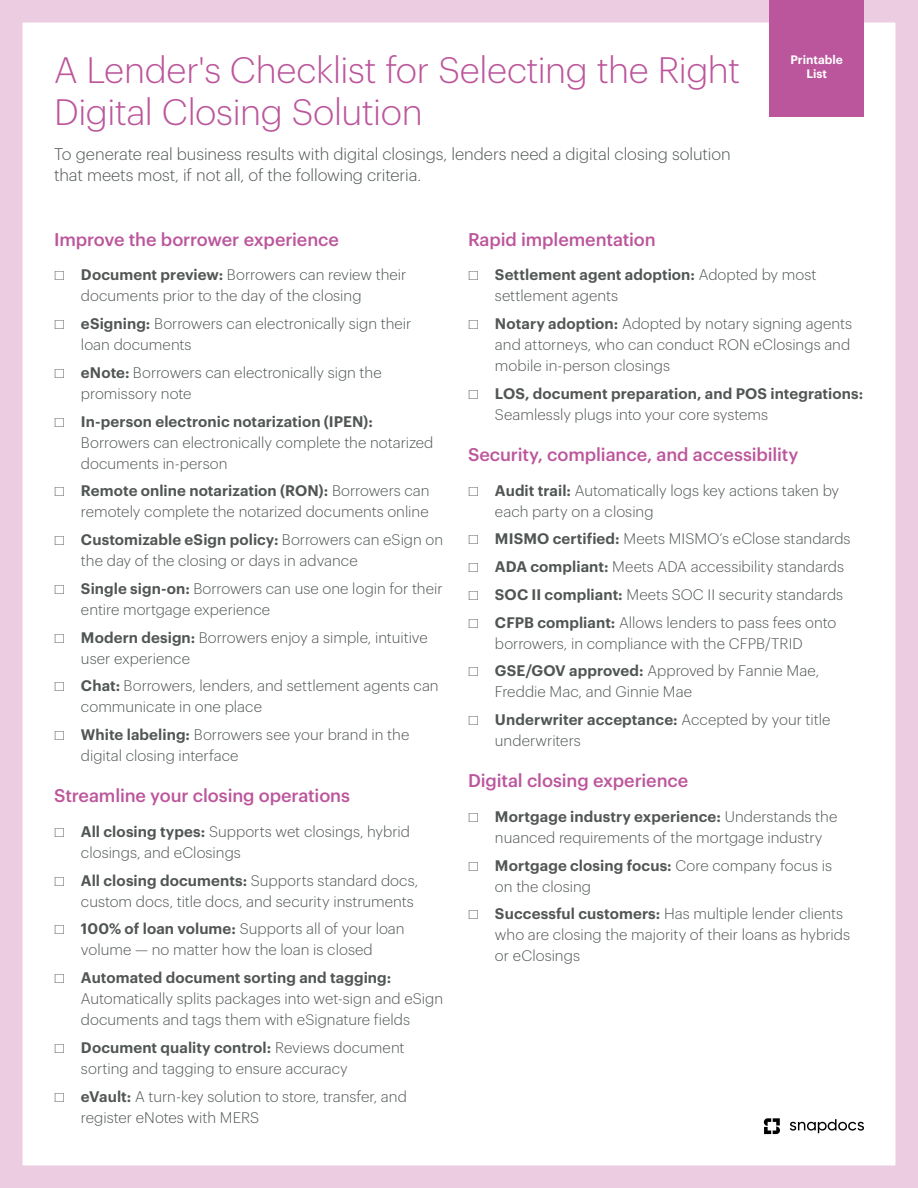
<style>
.page{position:relative;width:918px;height:1188px;background:#fff}
.page>*{position:absolute;margin:0;border:0;box-sizing:border-box;transform-origin:0 0}
.t1{font:300 36px/42px "Graphik";letter-spacing:-.01em;color:#bc569c}
.t2{font:500 18px "Graphik";letter-spacing:-.005em;color:#bc569c}
.t3{font:300 16.5px/21px "Graphik";letter-spacing:-.005em;color:#515655}
.t4{font:300 15px/21px "Graphik";color:#515655}
.t5{font:600 15px/21px "Graphik";letter-spacing:.005em;color:#515655}
.t6{font:600 12px/14.4px "Graphik";color:#fff;text-align:center}
.s1{font-family:"Ivy Journal"}
.s2{font-weight:600}
.s3{font-family:"Ivy Journal";font-weight:300}
.s4{font-weight:300}
</style>
<div class="page">
<svg style="left:790px;top:1119px;width:74px;height:14px"></svg>
<svg style="left:764px;top:1118px;width:16px;height:16px"></svg>
<div style="left:0;top:0;width:918px;height:1188px;border:22px solid #ebcce1"></div>
<div style="left:770px;top:0;width:94px;height:117px;background:#bc569c"></div>
<h1 class="t1" style="left:54px;top:47px;width:688px">A Lender's Checklist for Selecting the Right<br>Digital Closing Solution</h1>
<p class="t3" style="left:54px;top:142px;width:678px">To generate real business results with digital closings, lenders need a digital closing solution that meets most, if not all, of the following criteria.</p>
<p class="t6" style="left:790px;top:51px;width:54px">Printable<br>List</p>
<p class="t2" style="left:54px;top:226px;width:287px">Improve the borrower experience</p>
<p class="t4" style="left:81px;top:263px;width:327px;text-indent:-27px"><span class="s1">☐</span> <span class="s2">Document preview:</span> Borrowers can review their documents prior to the day of the closing</p>
<p class="t4" style="left:81px;top:312px;width:332px;text-indent:-27px"><span class="s1">☐</span> <span class="s2">eSigning:</span> Borrowers can electronically sign their loan documents</p>
<p class="t4" style="left:81px;top:361px;width:302px;text-indent:-27px"><span class="s1">☐</span> <span class="s2">eNote:</span> Borrowers can electronically sign the promissory note</p>
<p class="t4" style="left:81px;top:409px;width:354px;text-indent:-27px"><span class="s1">☐</span> <span class="s2">In-person electronic notarization (IPEN):<br></span>Borrowers can electronically complete the notarized documents in-person</p>
<p class="t4" style="left:54px;top:479px;width:377px;text-align:right"><span class="s1">☐</span> <span class="s2">Remote online notarization (RON):</span> Borrowers can remotely complete the notarized documents online</p>
<p class="t4" style="left:81px;top:528px;width:364px;text-indent:-27px"><span class="s1">☐</span> <span class="s2">Customizable eSign policy:</span> Borrowers can eSign on the day of the closing or days in advance</p>
<p class="t4" style="left:81px;top:577px;width:363px;text-indent:-27px"><span class="s1">☐</span> <span class="s2">Single sign-on:</span> Borrowers can use one login for their entire mortgage experience</p>
<p class="t4" style="left:81px;top:625px;width:348px;text-indent:-27px"><span class="s1">☐</span> <span class="s2">Modern design:</span> Borrowers enjoy a simple, intuitive user experience</p>
<p class="t4" style="left:81px;top:674px;width:359px;text-indent:-27px"><span class="s1">☐</span> <span class="s2">Chat:</span> Borrowers, lenders, and settlement agents can communicate in one place</p>
<p class="t4" style="left:81px;top:723px;width:330px;text-indent:-27px"><span class="s1">☐</span> <span class="s2">White labeling:</span> Borrowers see your brand in the digital closing interface</p>
<p class="t2" style="left:54px;top:782px;width:298px">Streamline your closing operations</p>
<p class="t4" style="left:81px;top:820px;width:331px;text-indent:-27px"><span class="s1">☐</span> <span class="s2">All closing types:</span> Supports wet closings, hybrid closings, and eClosings</p>
<p class="t4" style="left:54px;top:868px;width:366px;text-align:right"><span class="s1">☐</span> <span class="s2">All closing documents:</span> Supports standard docs, custom docs, title docs, and security instruments</p>
<p class="t4" style="left:54px;top:917px;width:352px;text-align:center"><span class="s1">☐</span> <span class="s2">100% of loan volume:</span> Supports all of your loan volume — no matter how the loan is closed</p>
<p class="t4" style="left:81px;top:966px;width:364px;text-indent:-27px"><span class="s1">☐</span> <span class="s2">Automated document sorting and tagging:<br></span>Automatically splits packages into wet-sign and eSign documents and tags them with eSignature fields</p>
<p class="t4" style="left:81px;top:1036px;width:325px;text-indent:-27px"><span class="s1">☐</span> <span class="s2">Document quality control:</span> Reviews document sorting and tagging to ensure accuracy</p>
<p class="t4" style="left:81px;top:1084px;width:327px;text-indent:-27px"><span class="s1">☐</span> <span class="s2">eVault:</span> A turn-key solution to store, transfer, and register eNotes with MERS</p>
<p class="t2" style="left:468px;top:226px;width:189px">Rapid implementation</p>
<p class="t4" style="left:495px;top:263px;width:323px;text-indent:-27px"><span class="s1">☐</span> <span class="s2">Settlement agent adoption:</span> Adopted by most settlement agents</p>
<p class="t4" style="left:495px;top:312px;width:359px;text-align:justify;text-indent:-27px"><span class="s1">☐</span> <span class="s2">Notary adoption:</span> Adopted by notary signing agents and attorneys, who can conduct RON eClosings and mobile in-person closings</p>
<p class="t5" style="left:495px;top:382px;width:370px;text-indent:-27px"><span class="s3">☐</span> LOS, document preparation, and POS integrations:<br><span class="s4">Seamlessly plugs into your core systems</span></p>
<p class="t2" style="left:468px;top:441px;width:332px">Security, compliance, and accessibility</p>
<p class="t4" style="left:495px;top:478px;width:346px;text-indent:-27px"><span class="s1">☐</span> <span class="s2">Audit trail:</span> Automatically logs key actions taken by each party on a closing</p>
<p class="t4" style="left:468px;top:524px;width:384px;line-height:27.8px"><span class="s1">☐</span> <span class="s2">MISMO certified:</span> Meets MISMO’s eClose standards <span class="s1">☐</span> <span class="s2">ADA compliant:</span> Meets ADA accessibility standards <span class="s1">☐</span> <span class="s2">SOC II compliant:</span> Meets SOC II security standards <span class="s1">☐</span> <span class="s2">CFPB compliant:</span> Allows lenders to pass fees onto</p>
<p class="t4" style="left:468px;top:628px;width:353px;line-height:27.8px;text-indent:27px">borrowers, in compliance with the CFPB/TRID <span class="s1">☐</span> <span class="s2">GSE/GOV approved:</span> Approved by Fannie Mae,</p>
<p class="t4" style="left:468px;top:677px;width:364px;line-height:27.8px;text-indent:27px">Freddie Mac, and Ginnie Mae<br><span class="s1">☐</span> <span class="s2">Underwriter acceptance:</span> Accepted by your title</p>
<p class="t4" style="left:495px;top:729px;width:87px">underwriters</p>
<p class="t2" style="left:468px;top:767px;width:222px">Digital closing experience</p>
<p class="t4" style="left:495px;top:805px;width:344px;text-indent:-27px"><span class="s1">☐</span> <span class="s2">Mortgage industry experience:</span> Understands the nuanced requirements of the mortgage industry</p>
<p class="t4" style="left:495px;top:853px;width:339px;text-indent:-27px"><span class="s1">☐</span> <span class="s2">Mortgage closing focus:</span> Core company focus is on the closing</p>
<p class="t4" style="left:495px;top:902px;width:357px;text-indent:-27px"><span class="s1">☐</span> <span class="s2">Successful customers:</span> Has multiple lender clients who are closing the majority of their loans as hybrids or eClosings</p>
</div>
